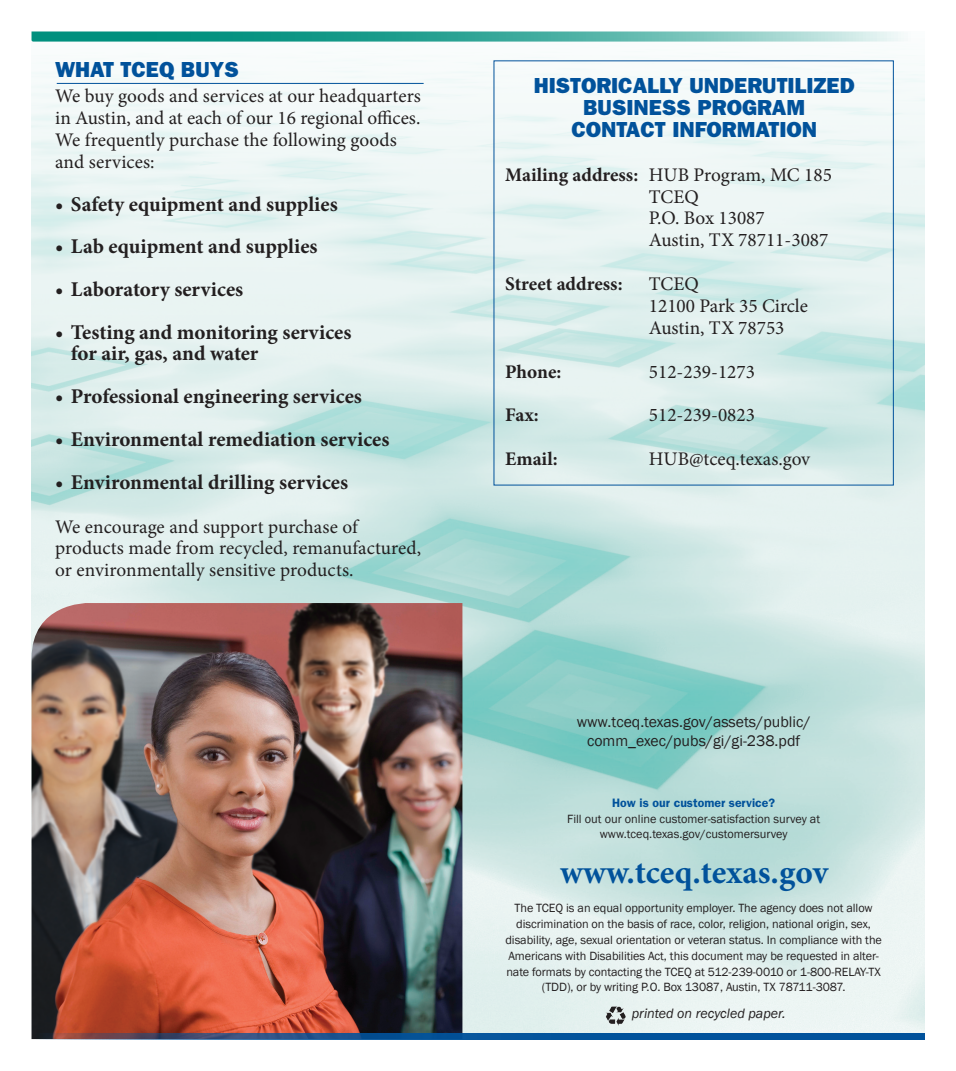
<style>
.page{position:relative;width:956px;height:1071px;background:#fff}
.page>*{position:absolute;margin:0;border:0;box-sizing:border-box;transform-origin:0 0}
.t1{font:700 33.25px "Minion Pro";color:#01529b}
.t2{font:800 21.88px/21.9px "Franklin Gothic";color:#01529b;text-align:center}
.t3{font:700 21px/21px "Minion Pro";color:#231f20}
.t4{font:19.25px/21.9px "Minion Pro";color:#231f20}
.t5{font:700 19.25px "Minion Pro";color:#231f20}
.t6{font:15.75px/19.2px "Franklin Gothic";color:#231f20;text-align:center}
.t7{font:italic 14px "Franklin Gothic";color:#231f20}
.t8{font:12.25px/15.8px "Franklin Gothic";letter-spacing:-.005em;color:#231f20;text-align:center}
.s1{font-weight:700}
.s2{font-weight:600;color:#01529b}
</style>
<div class="page">
<img style="left:32px;top:57px;width:892px;height:976px">
<svg style="left:32px;top:32px;width:872px;height:10px;background:#4eb1a5"></svg>
<img style="left:32px;top:603px;width:430px;height:430px">
<svg style="left:32px;top:1033px;width:892px;height:7px;background:#1c528c"></svg>
<hr style="left:57px;top:83px;width:366px;height:1px;background:#01529b">
<img style="left:604px;top:1006px;width:23px;height:20px">
<h1 class="t2" style="left:55px;top:59px;width:185px">WHAT TCEQ BUYS</h1>
<p class="t4" style="left:55px;top:85px;width:367px">We buy goods and services at our headquarters in Austin, and at each of our 16 regional offices.<br>We frequently purchase the following goods and services:</p>
<p class="t3" style="left:55px;top:193px;width:284px">• Safety equipment and supplies</p>
<p class="t3" style="left:55px;top:236px;width:264px">• Lab equipment and supplies</p>
<p class="t3" style="left:55px;top:279px;width:190px">• Laboratory services</p>
<p class="t3" style="left:71px;top:322px;width:282px;text-indent:-16px">• Testing and monitoring services for air, gas, and water</p>
<p class="t3" style="left:55px;top:386px;width:308px">• Professional engineering services</p>
<p class="t3" style="left:55px;top:428px;width:336px">• Environmental remediation services</p>
<p class="t3" style="left:55px;top:471px;width:294px">• Environmental drilling services</p>
<p class="t4" style="left:55px;top:516px;width:367px">We encourage and support purchase of products made from recycled, remanufactured, or environmentally sensitive products.</p>
<h1 class="t2" style="left:533px;top:75px;width:322px">HISTORICALLY UNDERUTILIZED<br>BUSINESS PROGRAM<br>CONTACT INFORMATION</h1>
<p class="t4" style="left:648px;top:164px;width:184px;text-indent:-144px"><span class="s1">Mailing address:</span> HUB Program, MC 185<br>TCEQ<br>P.O. Box 13087<br>Austin, TX 78711-3087</p>
<p class="t5" style="left:505px;top:270px;width:119px">Street address:</p>
<p class="t4" style="left:648px;top:273px;width:161px">TCEQ<br>12100 Park 35 Circle<br>Austin, TX 78753</p>
<p class="t5" style="left:505px;top:358px;width:58px">Phone:</p>
<p class="t4" style="left:648px;top:361px;width:108px">512-239-1273</p>
<p class="t5" style="left:505px;top:402px;width:35px">Fax:</p>
<p class="t4" style="left:648px;top:404px;width:108px">512-239-0823</p>
<p class="t5" style="left:505px;top:445px;width:54px">Email:</p>
<p class="t4" style="left:648px;top:448px;width:163px">HUB@tceq.texas.gov</p>
<p class="t6" style="left:576px;top:712px;width:235px">www.tceq.texas.gov/assets/public/ comm_exec/pubs/gi/gi-238.pdf</p>
<p class="t8" style="left:567px;top:795px;width:254px"><span class="s2">How is our customer service?<br></span>Fill out our online customer-satisfaction survey at www.tceq.texas.gov/customersurvey</p>
<p class="t1" style="left:560px;top:848px;width:269px">www.tceq.texas.gov</p>
<p class="t8" style="left:505px;top:901px;width:378px">The TCEQ is an equal opportunity employer. The agency does not allow discrimination on the basis of race, color, religion, national origin, sex, disability, age, sexual orientation or veteran status. In compliance with the Americans with Disabilities Act, this document may be requested in alter&shy;nate formats by contacting the TCEQ at 512-239-0010 or 1-800-RELAY-TX (TDD), or by writing P.O. Box 13087, Austin, TX 78711-3087.</p>
<p class="t7" style="left:631px;top:1005px;width:155px">printed on recycled paper.</p>
</div>
